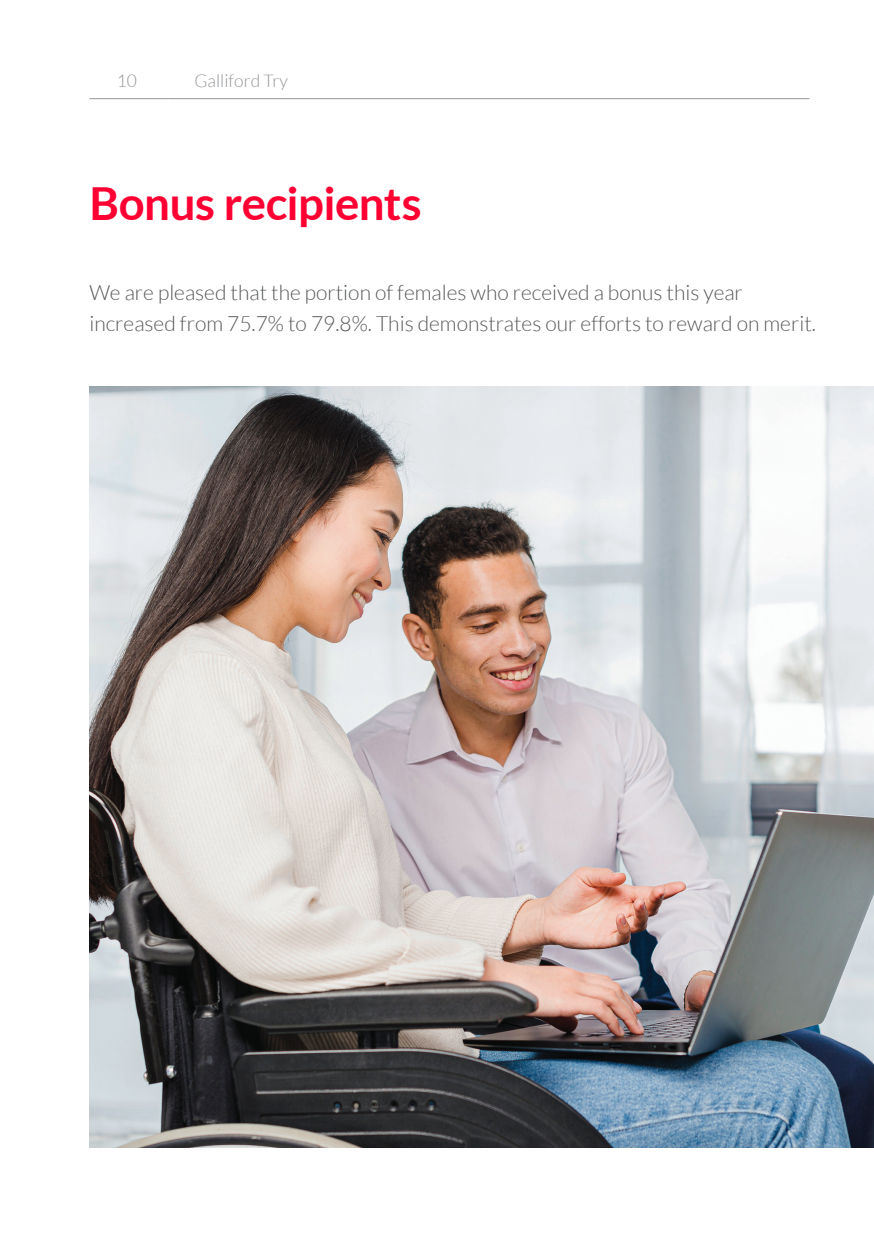
<style>
.page{position:relative;width:874px;height:1241px;background:#fff}
.page>*{position:absolute;margin:0;border:0;box-sizing:border-box;transform-origin:0 0}
.Heading_1{font:700 45.5px "Lato";letter-spacing:-.01em;color:#f03}
.Stand_first{font:300 21px/31.5px "Lato";color:#57585a}
.t1{font:300 17.5px "Lato";color:#939598}
</style>
<div class="page">
<img style="left:89px;top:386px;width:784px;height:761px">
<hr style="left:89px;top:98px;width:79px;height:1px;background:#939598">
<hr style="left:168px;top:98px;width:641px;height:1px;background:#939598">
<p class="t1" style="left:117px;top:72px;width:22px">10</p>
<p class="t1" style="left:194px;top:72px;width:95px">Galliford Try</p>
<p class="Heading_1" style="left:89px;top:177px;width:333px">Bonus recipients</p>
<p class="Stand_first" style="left:89px;top:276px;width:727px">We are pleased that the portion of females who received a bonus this year increased from 75.7% to 79.8%. This demonstrates our efforts to reward on merit.</p>
</div>
